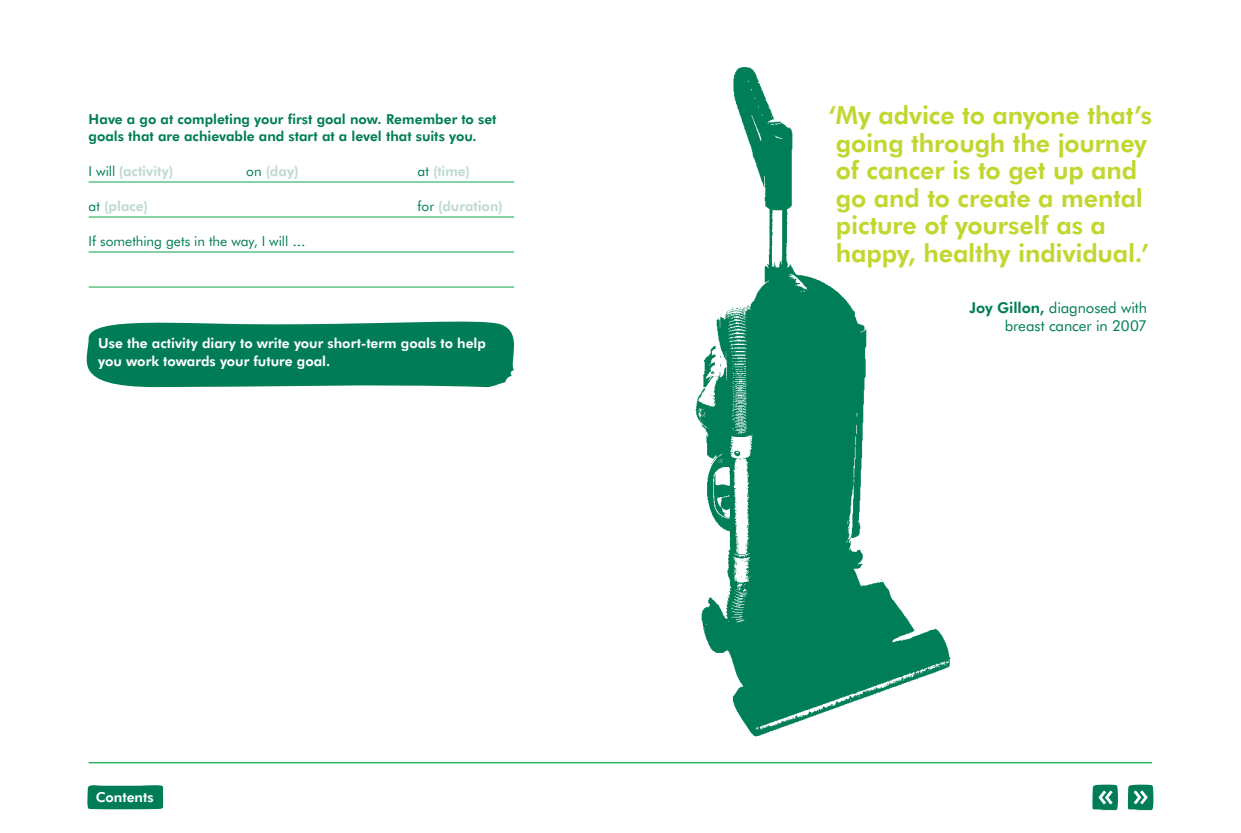
<style>
.page{position:relative;width:1241px;height:833px;background:#fff}
.page>*{position:absolute;margin:0;border:0;box-sizing:border-box;transform-origin:0 0}
.t1{font:800 25px/27.5px "Futura BT";letter-spacing:-.005em;color:#c1d72f}
.t2{font:15px/17.5px "Futura BT";letter-spacing:-.005em;color:#007d57;text-align:right}
.t3{font:800 13.75px/17.5px "Futura BT";color:#007d57}
.t4{font:800 13.75px/17.5px "Futura BT";color:#fff}
.t5{font:800 13.75px "Futura BT";letter-spacing:.005em;color:#bedad1}
.t6{font:13.75px "Futura BT";color:#007d57}
.s1{font-weight:400;color:#007d57}
.s2{font-family:"Bradley Hand ITCTT Bold";font-size:16.25px}
.s3{font-weight:800}
</style>
<div class="page">
<svg style="left:1127px;top:784px;width:26px;height:26px"></svg>
<svg style="left:1092px;top:784px;width:25px;height:26px"></svg>
<div style="left:87px;top:785px;width:76px;height:24px;background:#007d57"></div>
<hr style="left:89px;top:762px;width:1062px;height:1px;background:#0ca84b">
<hr style="left:89px;top:182px;width:425px;height:1px;background:#0ca84b">
<hr style="left:89px;top:217px;width:425px;height:1px;background:#0ca84b">
<hr style="left:89px;top:252px;width:425px;height:1px;background:#0ca84b">
<hr style="left:89px;top:287px;width:425px;height:1px;background:#0ca84b">
<svg style="left:86px;top:321px;width:429px;height:66px;background:#128662"></svg>
<img style="left:695px;top:67px;width:256px;height:670px">
<p class="t3" style="left:89px;top:110px;width:409px">Have a go at completing your first goal now. Remember to set goals that are achievable and start at a level that suits you.</p>
<p class="t5" style="left:89px;top:163px;width:86px"><span class="s1">I will</span> (activity)</p>
<p class="t5" style="left:246px;top:163px;width:54px"><span class="s1">on</span> (day)</p>
<p class="t5" style="left:417px;top:163px;width:54px"><span class="s1">at</span> (time)</p>
<p class="t5" style="left:89px;top:198px;width:61px"><span class="s1">at</span> (place)</p>
<p class="t5" style="left:417px;top:198px;width:87px"><span class="s1">for</span> (duration)</p>
<p class="t6" style="left:89px;top:233px;width:218px">If something gets in the way, I will <span class="s2">…</span></p>
<p class="t4" style="left:98px;top:335px;width:389px">Use the activity diary to write your short-term goals to help you work towards your future goal.</p>
<p class="t4" style="left:96px;top:788px;width:59px">Contents</p>
<p class="t1" style="left:835px;top:102px;width:317px;text-indent:-8px">‘My advice to anyone that’s going through the journey of cancer is to get up and go and to create a mental picture of yourself as a happy, healthy individual.’</p>
<p class="t2" style="left:969px;top:299px;width:179px"><span class="s3">Joy Gillon,</span> diagnosed with breast cancer in 2007</p>
</div>
